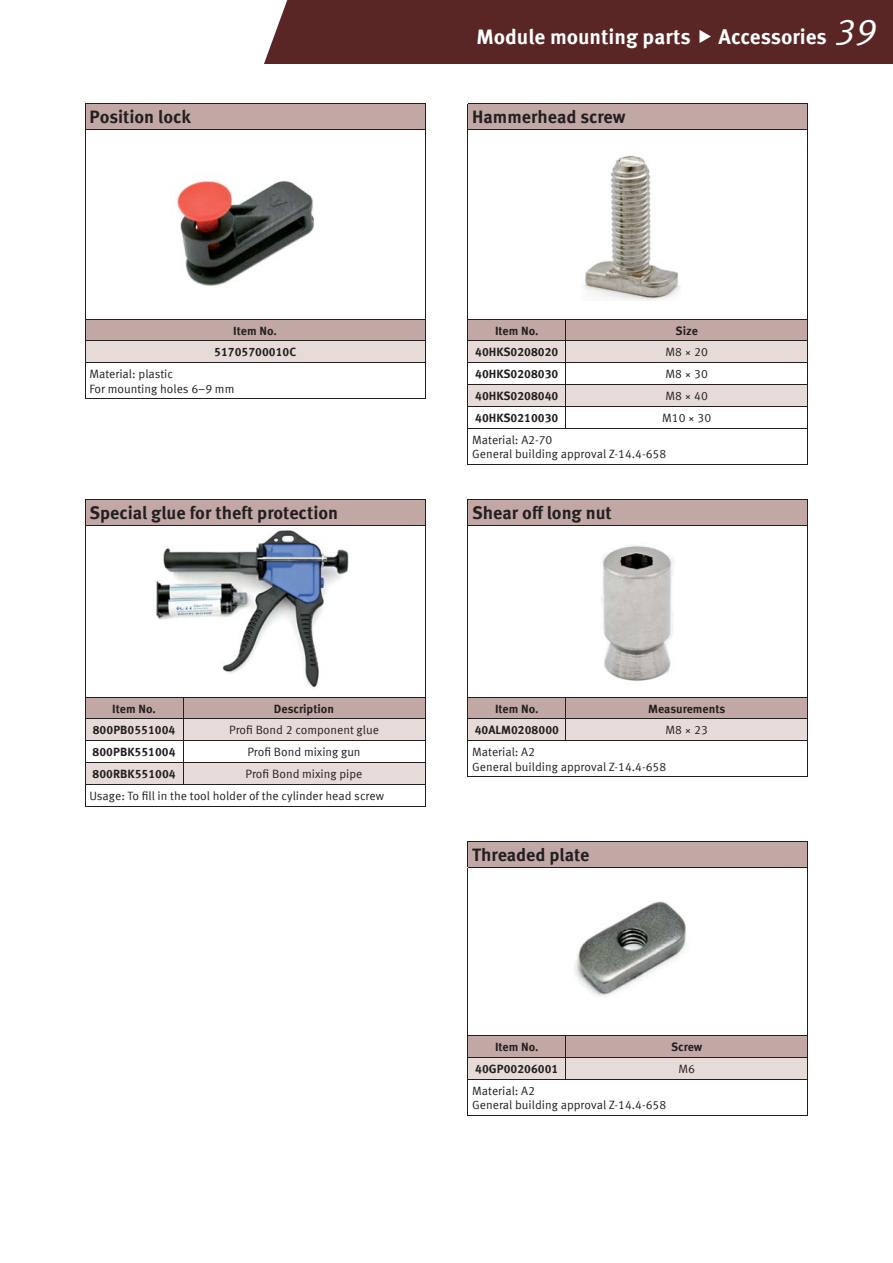
<style>
.page{position:relative;width:893px;height:1263px;background:#fff}
.page>*{position:absolute;margin:0;border:0;box-sizing:border-box;transform-origin:0 0}
.t1{font:700 21px "Meta Offc";color:#fff}
.t2{font:700 18px "Meta Offc";color:#231f20}
.t3{font:12px/14.4px "Meta Offc Norm";color:#231f20}
.t4{font:700 12px/21.8px "Meta Offc";color:#231f20;text-align:center}
.s1{font-family:"Meta Offc Norm Ita";font-weight:400;font-size:36px}
</style>
<div class="page">
<div style="left:264px;top:0;width:629px;height:64px;background:#592625"></div>
<svg style="left:264px;top:0;width:24px;height:64px"></svg>
<svg style="left:469px;top:842px;width:338px;height:154px"></svg>
<hr style="left:468px;top:1079px;width:1px;height:36px;background:#231f20">
<hr style="left:468px;top:1115px;width:340px;height:1px;background:#231f20">
<svg style="left:468px;top:1036px;width:340px;height:43px"></svg>
<hr style="left:807px;top:1079px;width:1px;height:36px;background:#231f20">
<hr style="left:468px;top:1079px;width:340px;height:1px;background:#231f20">
<hr style="left:468px;top:841px;width:98px;height:1px;background:#231f20">
<svg style="left:468px;top:842px;width:1px;height:25px"></svg>
<hr style="left:566px;top:841px;width:242px;height:1px;background:#231f20">
<svg style="left:807px;top:842px;width:1px;height:25px"></svg>
<hr style="left:468px;top:867px;width:98px;height:1px;background:#231f20">
<hr style="left:468px;top:868px;width:1px;height:167px;background:#231f20">
<hr style="left:566px;top:867px;width:242px;height:1px;background:#231f20">
<hr style="left:468px;top:1035px;width:340px;height:1px;background:#231f20">
<hr style="left:807px;top:868px;width:1px;height:167px;background:#231f20">
<svg style="left:469px;top:500px;width:338px;height:182px"></svg>
<hr style="left:468px;top:741px;width:1px;height:36px;background:#231f20">
<hr style="left:468px;top:777px;width:340px;height:1px;background:#231f20">
<svg style="left:468px;top:698px;width:340px;height:43px"></svg>
<hr style="left:807px;top:741px;width:1px;height:36px;background:#231f20">
<hr style="left:468px;top:741px;width:340px;height:1px;background:#231f20">
<hr style="left:468px;top:499px;width:98px;height:1px;background:#231f20">
<svg style="left:468px;top:500px;width:1px;height:25px"></svg>
<hr style="left:566px;top:499px;width:242px;height:1px;background:#231f20">
<svg style="left:807px;top:500px;width:1px;height:25px"></svg>
<hr style="left:468px;top:525px;width:98px;height:1px;background:#231f20">
<hr style="left:468px;top:526px;width:1px;height:171px;background:#231f20">
<hr style="left:566px;top:525px;width:242px;height:1px;background:#231f20">
<hr style="left:468px;top:697px;width:340px;height:1px;background:#231f20">
<hr style="left:807px;top:526px;width:1px;height:171px;background:#231f20">
<svg style="left:86px;top:104px;width:339px;height:237px"></svg>
<div style="left:85px;top:341px;width:340px;height:22px;background:#e6dbd9"></div>
<svg style="left:425px;top:104px;width:1px;height:25px"></svg>
<hr style="left:425px;top:130px;width:1px;height:189px;background:#231f20">
<hr style="left:85px;top:341px;width:340px;height:1px;background:#231f20">
<svg style="left:85px;top:320px;width:1px;height:43px"></svg>
<hr style="left:85px;top:363px;width:1px;height:36px;background:#231f20">
<hr style="left:85px;top:399px;width:340px;height:1px;background:#231f20">
<svg style="left:425px;top:319px;width:1px;height:44px"></svg>
<hr style="left:425px;top:363px;width:1px;height:36px;background:#231f20">
<hr style="left:85px;top:363px;width:340px;height:1px;background:#231f20">
<hr style="left:85px;top:103px;width:340px;height:1px;background:#231f20">
<svg style="left:85px;top:104px;width:1px;height:25px"></svg>
<hr style="left:85px;top:129px;width:340px;height:1px;background:#231f20">
<hr style="left:85px;top:130px;width:1px;height:189px;background:#231f20">
<hr style="left:85px;top:319px;width:340px;height:1px;background:#231f20">
<svg style="left:469px;top:104px;width:338px;height:197px"></svg>
<hr style="left:468px;top:428px;width:98px;height:1px;background:#231f20">
<hr style="left:468px;top:428px;width:1px;height:36px;background:#231f20">
<hr style="left:566px;top:428px;width:242px;height:1px;background:#231f20">
<hr style="left:468px;top:464px;width:340px;height:1px;background:#231f20">
<svg style="left:468px;top:320px;width:340px;height:108px"></svg>
<hr style="left:807px;top:428px;width:1px;height:36px;background:#231f20">
<hr style="left:468px;top:103px;width:98px;height:1px;background:#231f20">
<svg style="left:468px;top:104px;width:1px;height:25px"></svg>
<hr style="left:566px;top:103px;width:242px;height:1px;background:#231f20">
<svg style="left:807px;top:104px;width:1px;height:25px"></svg>
<hr style="left:468px;top:129px;width:98px;height:1px;background:#231f20">
<hr style="left:468px;top:130px;width:1px;height:189px;background:#231f20">
<hr style="left:566px;top:129px;width:242px;height:1px;background:#231f20">
<hr style="left:468px;top:319px;width:340px;height:1px;background:#231f20">
<hr style="left:807px;top:130px;width:1px;height:189px;background:#231f20">
<svg style="left:86px;top:500px;width:339px;height:188px"></svg>
<hr style="left:85px;top:806px;width:340px;height:1px;background:#231f20">
<svg style="left:85px;top:697px;width:341px;height:109px"></svg>
<hr style="left:85px;top:741px;width:340px;height:1px;background:#231f20">
<hr style="left:85px;top:762px;width:340px;height:1px;background:#231f20">
<hr style="left:85px;top:784px;width:340px;height:1px;background:#231f20">
<hr style="left:85px;top:499px;width:98px;height:1px;background:#231f20">
<svg style="left:85px;top:500px;width:1px;height:25px"></svg>
<hr style="left:183px;top:499px;width:242px;height:1px;background:#231f20">
<svg style="left:425px;top:500px;width:1px;height:25px"></svg>
<hr style="left:85px;top:525px;width:98px;height:1px;background:#231f20">
<hr style="left:85px;top:526px;width:1px;height:171px;background:#231f20">
<hr style="left:183px;top:525px;width:242px;height:1px;background:#231f20">
<hr style="left:85px;top:697px;width:340px;height:1px;background:#231f20">
<hr style="left:425px;top:526px;width:1px;height:171px;background:#231f20">
<h1 class="t1" style="left:476px;top:20px;width:216px">Module mounting parts</h1>
<h1 class="t1" style="left:718px;top:20px;width:159px">Accessories <span class="s1">39</span></h1>
<h2 class="t2" style="left:89px;top:103px;width:103px">Position lock</h2>
<h2 class="t2" style="left:472px;top:103px;width:155px">Hammerhead screw</h2>
<p class="t4" style="left:214px;top:319px;width:84px">Item No.<br>51705700010C</p>
<p class="t3" style="left:89px;top:366px;width:146px">Material: plastic<br>For mounting holes 6–9 mm</p>
<p class="t4" style="left:495px;top:319px;width:45px">Item No.</p>
<p class="t4" style="left:675px;top:319px;width:24px">Size</p>
<p class="t4" style="left:475px;top:341px;width:85px">40HKS0208020</p>
<p class="t3" style="left:666px;top:344px;width:44px">M8 × 20</p>
<p class="t4" style="left:475px;top:363px;width:85px">40HKS0208030</p>
<p class="t3" style="left:666px;top:366px;width:44px">M8 × 30</p>
<p class="t4" style="left:475px;top:384px;width:85px">40HKS0208040</p>
<p class="t3" style="left:666px;top:388px;width:44px">M8 × 40</p>
<p class="t4" style="left:475px;top:406px;width:85px">40HKS0210030</p>
<p class="t3" style="left:662px;top:410px;width:51px">M10 × 30</p>
<p class="t3" style="left:472px;top:432px;width:195px">Material: A2-70<br>General building approval Z-14.4-658</p>
<h2 class="t2" style="left:89px;top:499px;width:250px">Special glue for theft protection</h2>
<h2 class="t2" style="left:472px;top:499px;width:141px">Shear off long nut</h2>
<p class="t4" style="left:112px;top:697px;width:45px">Item No.</p>
<p class="t4" style="left:274px;top:697px;width:62px">Description</p>
<p class="t4" style="left:93px;top:719px;width:84px">800PB0551004</p>
<p class="t3" style="left:229px;top:722px;width:151px">Profi Bond 2 component glue</p>
<p class="t4" style="left:93px;top:741px;width:84px">800PBK551004</p>
<p class="t3" style="left:247px;top:744px;width:115px">Profi Bond mixing gun</p>
<p class="t4" style="left:93px;top:762px;width:85px">800RBK551004</p>
<p class="t3" style="left:89px;top:762px;width:296px;line-height:21.8px;text-indent:156px">Profi Bond mixing pipe<br>Usage: To fill in the tool holder of the cylinder head screw</p>
<p class="t4" style="left:495px;top:697px;width:45px">Item No.</p>
<p class="t4" style="left:648px;top:697px;width:79px">Measurements</p>
<p class="t4" style="left:475px;top:719px;width:86px">40ALM0208000</p>
<p class="t3" style="left:666px;top:722px;width:44px">M8 × 23</p>
<p class="t3" style="left:472px;top:744px;width:195px">Material: A2<br>General building approval Z-14.4-658</p>
<h2 class="t2" style="left:472px;top:841px;width:119px">Threaded plate</h2>
<p class="t4" style="left:495px;top:1035px;width:45px">Item No.</p>
<p class="t4" style="left:671px;top:1035px;width:33px">Screw</p>
<p class="t4" style="left:475px;top:1057px;width:85px">40GP00206001</p>
<p class="t3" style="left:678px;top:1061px;width:18px">M6</p>
<p class="t3" style="left:472px;top:1083px;width:195px">Material: A2<br>General building approval Z-14.4-658</p>
</div>
